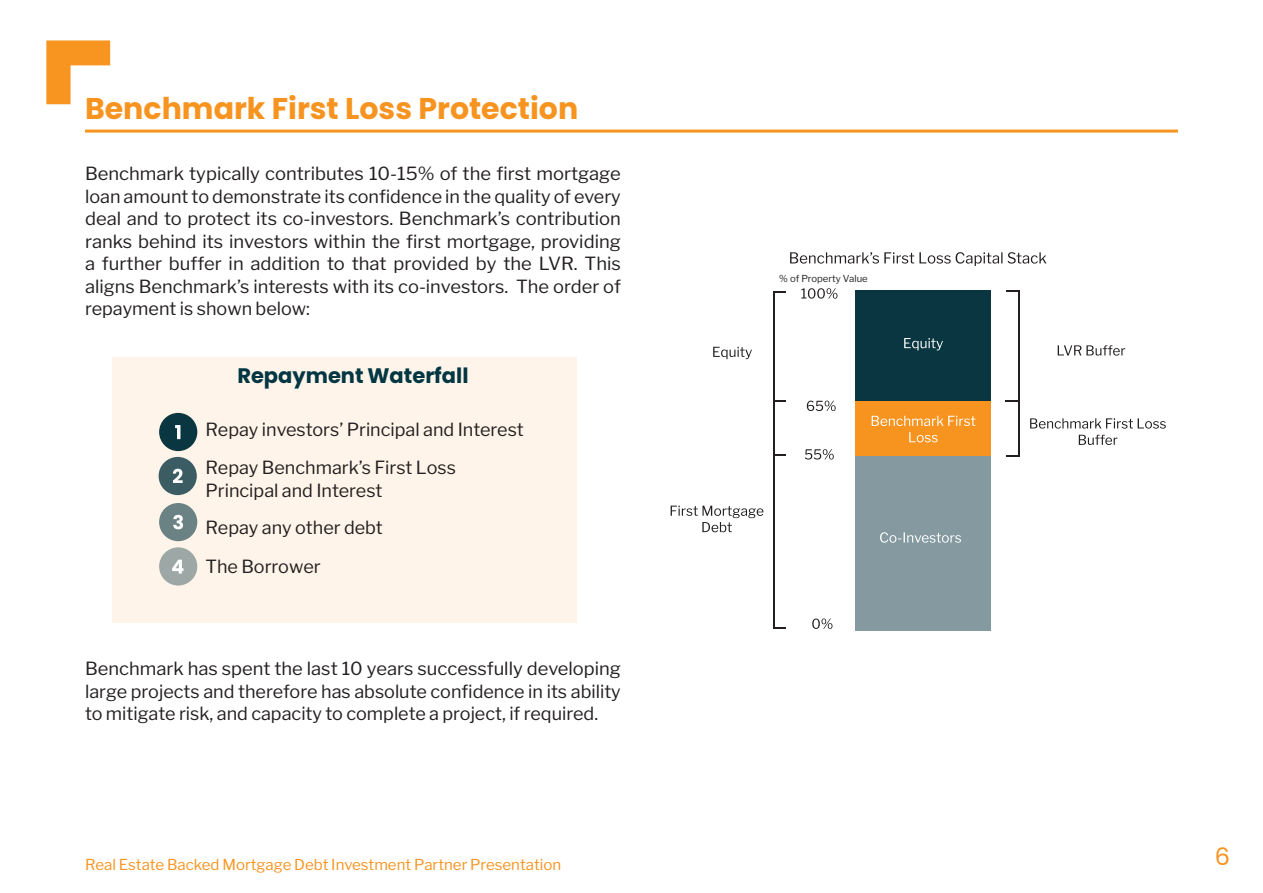
<style>
.page{position:relative;width:1263px;height:893px;background:#fff}
.page>*{position:absolute;margin:0;border:0;box-sizing:border-box;transform-origin:0 0}
.Section_Heading{font:700 30px "Poppins";color:#f79420}
.t1{font:24px "Poppins";color:#f79420}
.t2{font:700 21px "Poppins";color:#013642}
.t3{font:18px/22.5px "Libre Franklin";color:#231f20;text-align:justify}
.t4{font:15px "Libre Franklin";color:#f79420}
.t5{font:9.6px "Libre Franklin";color:#231f20}
</style>
<div class="page">
<div style="left:112px;top:357px;width:464px;height:266px;background:#fef4e9"></div>
<svg style="left:46px;top:40px;width:64px;height:64px"></svg>
<hr style="left:85px;top:130px;width:1093px;height:3px;background:#f79420">
<div style="left:159px;top:413px;width:38px;height:38px;background:#0a3641;border-radius:50%"></div>
<div style="left:159px;top:457px;width:38px;height:38px;background:#3a5c62;border-radius:50%"></div>
<div style="left:159px;top:503px;width:38px;height:38px;background:#6b8284;border-radius:50%"></div>
<div style="left:159px;top:547px;width:38px;height:38px;background:#9da8a6;border-radius:50%"></div>
<svg style="left:175px;top:425px;width:5px;height:14px"></svg>
<svg style="left:173px;top:515px;width:10px;height:14px"></svg>
<svg style="left:173px;top:469px;width:10px;height:14px"></svg>
<svg style="left:172px;top:560px;width:11px;height:14px"></svg>
<svg style="left:812px;top:618px;width:20px;height:11px"></svg>
<svg style="left:807px;top:401px;width:29px;height:10px"></svg>
<svg style="left:805px;top:449px;width:29px;height:11px"></svg>
<svg style="left:801px;top:288px;width:36px;height:11px"></svg>
<svg style="left:773px;top:627px;width:13px;height:2px"></svg>
<hr style="left:773px;top:291px;width:1px;height:337px;background:#231f20">
<svg style="left:774px;top:400px;width:12px;height:1px"></svg>
<svg style="left:774px;top:291px;width:12px;height:2px"></svg>
<hr style="left:1018px;top:290px;width:1px;height:167px;background:#231f20">
<svg style="left:1006px;top:400px;width:12px;height:1px"></svg>
<svg style="left:1006px;top:455px;width:12px;height:2px"></svg>
<svg style="left:1006px;top:290px;width:12px;height:1px"></svg>
<div style="left:855px;top:290px;width:136px;height:111px;background:#0a3641"></div>
<div style="left:855px;top:455px;width:136px;height:176px;background:#849aa0"></div>
<svg style="left:790px;top:252px;width:212px;height:14px"></svg>
<svg style="left:1008px;top:252px;width:38px;height:12px"></svg>
<svg style="left:713px;top:347px;width:39px;height:12px"></svg>
<svg style="left:671px;top:506px;width:92px;height:26px"></svg>
<svg style="left:1030px;top:418px;width:136px;height:11px"></svg>
<svg style="left:1079px;top:435px;width:38px;height:10px"></svg>
<svg style="left:1058px;top:345px;width:67px;height:11px"></svg>
<svg style="left:880px;top:532px;width:81px;height:11px"></svg>
<svg style="left:904px;top:338px;width:39px;height:12px"></svg>
<div style="left:855px;top:401px;width:136px;height:54px;background:#f79420"></div>
<svg style="left:872px;top:416px;width:103px;height:10px"></svg>
<svg style="left:909px;top:432px;width:29px;height:10px"></svg>
<p class="Section_Heading" style="left:85px;top:91px;width:495px">Benchmark First Loss Protection</p>
<p class="t3" style="left:85px;top:162px;width:537px">Benchmark typically contributes 10-15% of the first mortgage loan amount to demonstrate its confidence in the quality of every deal and to protect its co-investors. Benchmark’s contribution ranks behind its investors within the first mortgage, providing a further buffer in addition to that provided by the LVR. This aligns Benchmark’s interests with its co-investors. The order of repayment is shown below:</p>
<p class="t2" style="left:237px;top:363px;width:233px">Repayment Waterfall</p>
<p class="t3" style="left:205px;top:419px;width:320px">Repay investors’ Principal and Interest</p>
<p class="t3" style="left:205px;top:456px;width:252px">Repay Benchmark’s First Loss<br>Principal and Interest</p>
<p class="t3" style="left:205px;top:516px;width:179px">Repay any other debt</p>
<p class="t3" style="left:205px;top:555px;width:117px">The Borrower</p>
<p class="t3" style="left:85px;top:657px;width:537px">Benchmark has spent the last 10 years successfully developing large projects and therefore has absolute confidence in its ability to mitigate risk, and capacity to complete a project, if required.</p>
<p class="t4" style="left:85px;top:855px;width:478px">Real Estate Backed Mortgage Debt Investment Partner Presentation</p>
<p class="t5" style="left:779px;top:272px;width:90px">% of Property Value</p>
<h2 class="t1" style="left:1215px;top:842px;width:17px">6</h2>
</div>
